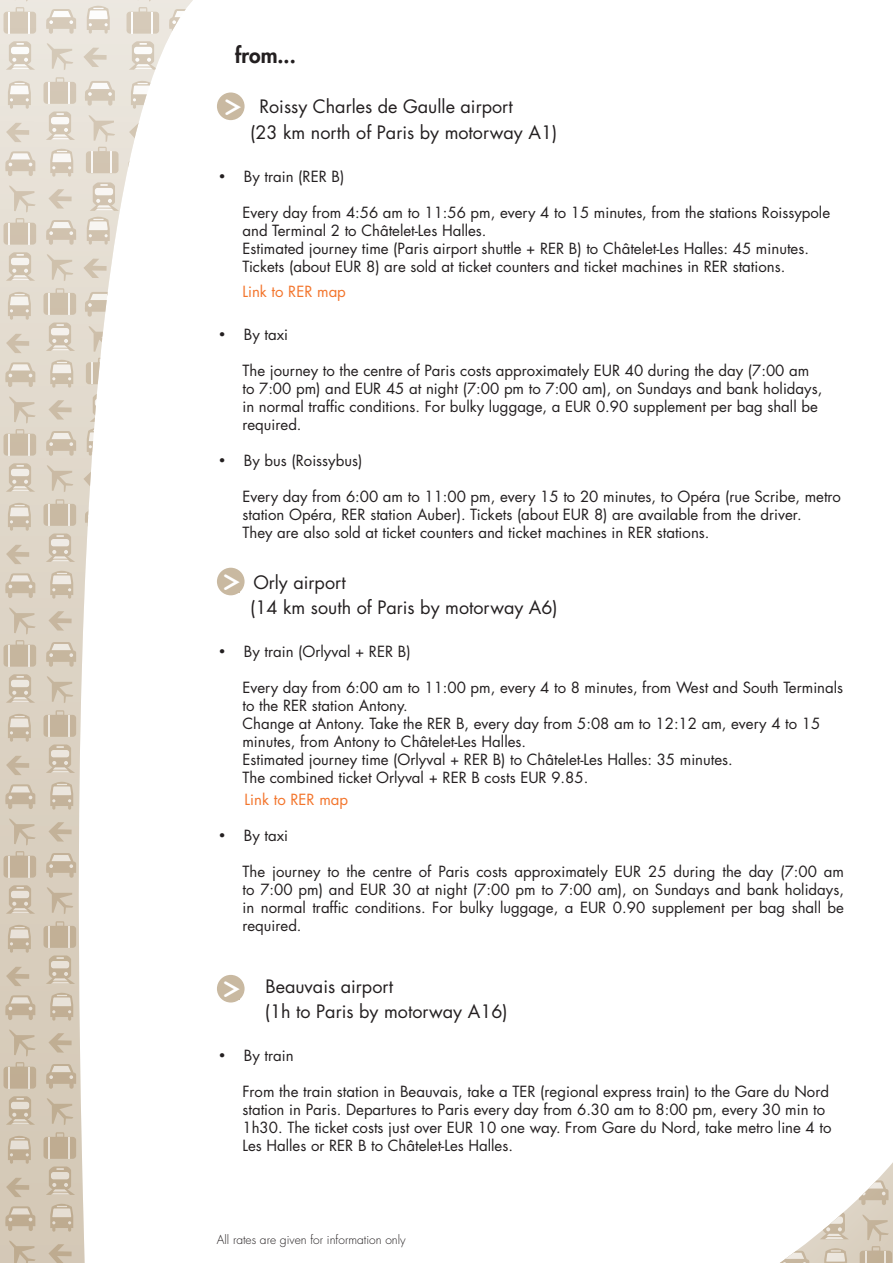
<style>
.page{position:relative;width:893px;height:1263px;background:#fff}
.page>*{position:absolute;margin:0;border:0;box-sizing:border-box;transform-origin:0 0}
.t1{font:700 27px "Courier New";color:#fff}
.t2{font:800 21px "Futura Std";color:#231f20}
.t3{font:18px/25.2px "Futura Std";color:#231f20}
.t4{font:15px/18px "Futura Std";color:#231f20}
.t5{font:15px "Futura Std";color:#f3752c}
.t6{font:300 12px "Futura Std";color:#231f20}
.s1{font-family:"Courier New";font-size:18px}
</style>
<div class="page">
<svg style="left:780px;top:1162px;width:113px;height:101px"></svg>
<svg style="left:0;top:0;width:244px;height:1263px"></svg>
<div style="left:217px;top:92px;width:28px;height:28px;background:#c9b9a1;border-radius:50%"></div>
<div style="left:217px;top:568px;width:28px;height:27px;background:#c9b9a1;border-radius:50%"></div>
<div style="left:217px;top:975px;width:28px;height:27px;background:#c9b9a1;border-radius:50%"></div>
<h2 class="t2" style="left:235px;top:42px;width:62px">from...</h2>
<p class="t3" style="left:250px;top:94px;width:309px;text-indent:9px">Roissy Charles de Gaulle airport<br>(23 km north of Paris by motorway A1)</p>
<p class="t4" style="left:217px;top:167px;width:129px"><span class="s1">•</span> By train (RER B)</p>
<p class="t4" style="left:242px;top:203px;width:589px">Every day from 4:56 am to 11:56 pm, every 4 to 15 minutes, from the stations Roissypole and Terminal 2 to Châtelet-Les Halles.<br>Estimated journey time (Paris airport shuttle + RER B) to Châtelet-Les Halles: 45 minutes.<br>Tickets (about EUR 8) are sold at ticket counters and ticket machines in RER stations.</p>
<p class="t5" style="left:242px;top:282px;width:105px">Link to RER map</p>
<p class="t4" style="left:217px;top:326px;width:73px"><span class="s1">•</span> By taxi</p>
<p class="t4" style="left:242px;top:362px;width:581px">The journey to the centre of Paris costs approximately EUR 40 during the day (7:00 am to 7:00 pm) and EUR 45 at night (7:00 pm to 7:00 am), on Sundays and bank holidays, in normal traffic conditions. For bulky luggage, a EUR 0.90 supplement per bag shall be required.</p>
<p class="t4" style="left:217px;top:452px;width:147px"><span class="s1">•</span> By bus (Roissybus)</p>
<p class="t4" style="left:242px;top:488px;width:600px">Every day from 6:00 am to 11:00 pm, every 15 to 20 minutes, to Opéra (rue Scribe, metro station Opéra, RER station Auber). Tickets (about EUR 8) are available from the driver.<br>They are also sold at ticket counters and ticket machines in RER stations.</p>
<p class="t3" style="left:250px;top:570px;width:309px">Orly airport<br>(14 km south of Paris by motorway A6)</p>
<p class="t4" style="left:217px;top:643px;width:195px"><span class="s1">•</span> By train (Orlyval + RER B)</p>
<p class="t4" style="left:242px;top:679px;width:602px">Every day from 6:00 am to 11:00 pm, every 4 to 8 minutes, from West and South Terminals to the RER station Antony.<br>Change at Antony. Take the RER B, every day from 5:08 am to 12:12 am, every 4 to 15 minutes, from Antony to Châtelet-Les Halles.<br>Estimated journey time (Orlyval + RER B) to Châtelet-Les Halles: 35 minutes.<br>The combined ticket Orlyval + RER B costs EUR 9.85.</p>
<p class="t5" style="left:245px;top:790px;width:105px">Link to RER map</p>
<p class="t4" style="left:217px;top:827px;width:73px"><span class="s1">•</span> By taxi</p>
<p class="t4" style="left:242px;top:863px;width:603px;text-align:justify">The journey to the centre of Paris costs approximately EUR 25 during the day (7:00 am to 7:00 pm) and EUR 30 at night (7:00 pm to 7:00 am), on Sundays and bank holidays, in normal traffic conditions. For bulky luggage, a EUR 0.90 supplement per bag shall be required.</p>
<h1 class="t1" style="left:224px;top:90px;width:18px">&gt;</h1>
<h1 class="t1" style="left:223px;top:565px;width:18px">&gt;</h1>
<p class="t3" style="left:265px;top:973px;width:244px">Beauvais airport<br>(1h to Paris by motorway A16)</p>
<p class="t4" style="left:217px;top:1047px;width:78px"><span class="s1">•</span> By train</p>
<p class="t4" style="left:242px;top:1083px;width:591px">From the train station in Beauvais, take a TER (regional express train) to the Gare du Nord station in Paris. Departures to Paris every day from 6.30 am to 8:00 pm, every 30 min to 1h30. The ticket costs just over EUR 10 one way. From Gare du Nord, take metro line 4 to Les Halles or RER B to Châtelet-Les Halles.</p>
<h1 class="t1" style="left:223px;top:972px;width:18px">&gt;</h1>
<p class="t6" style="left:217px;top:1232px;width:190px">All rates are given for information only</p>
</div>
